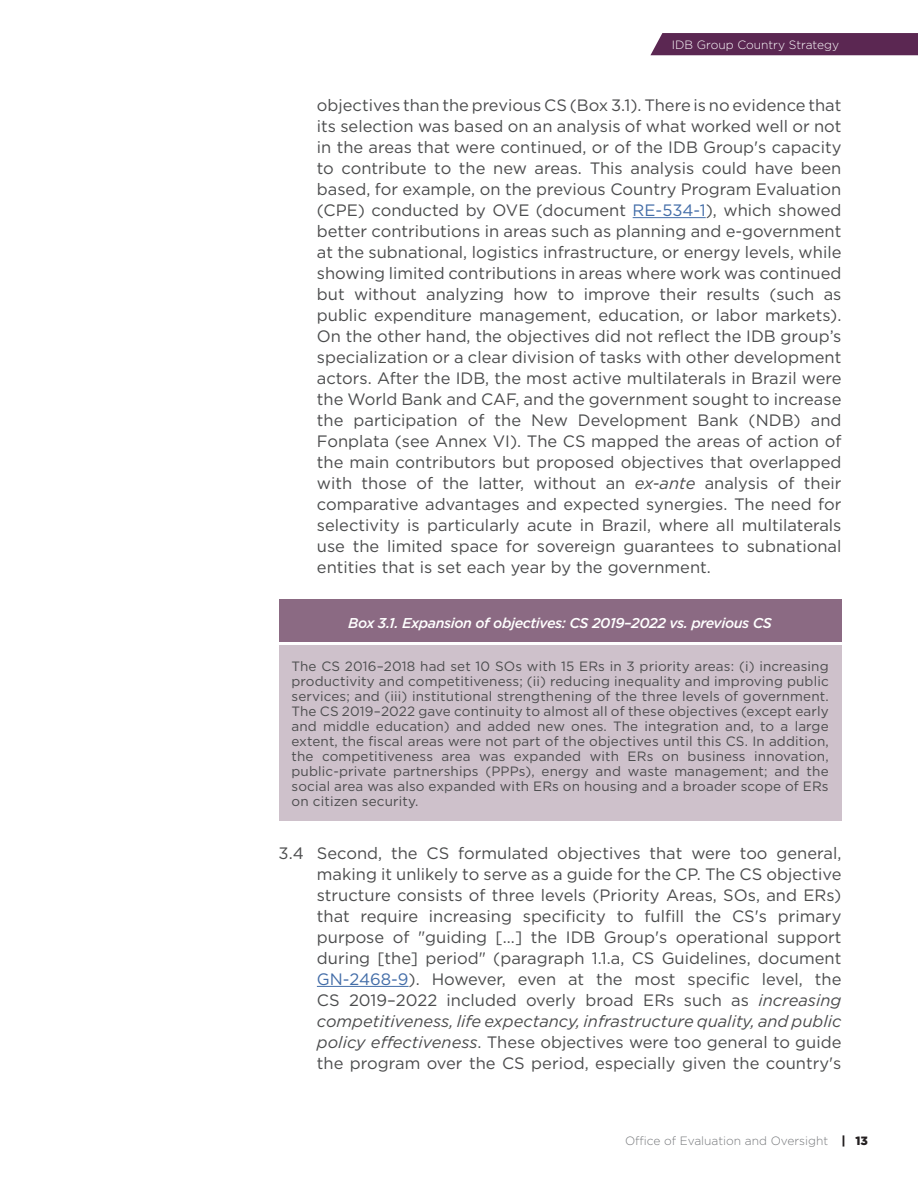
<style>
.page{position:relative;width:918px;height:1188px;background:#fff}
.page>*{position:absolute;margin:0;border:0;box-sizing:border-box;transform-origin:0 0}
.t1{font:16.5px/21px "Gotham";color:#4b4c4d;text-align:justify}
.t2{font:italic 500 14.25px "Gotham";letter-spacing:-.03em;color:#fff}
.t3{font:13.5px/15px "Gotham";letter-spacing:.01em;color:#4b4c4d;text-align:justify}
.t4{font:300 12px "Gotham";color:#76787b}
.t5{font:300 12px "Gotham";color:#fff}
.s1{color:#436da8}
.s2{font-style:italic}
.s3{font-weight:900;color:#231f20}
</style>
<div class="page">
<div style="left:650px;top:33px;width:268px;height:22px;background:#5b2752"></div>
<hr style="left:633px;top:217px;width:73px;height:1px;background:#436da8">
<hr style="left:317px;top:986px;width:92px;height:1px;background:#436da8">
<div style="left:279px;top:599px;width:562px;height:43px;background:#8b6a83"></div>
<div style="left:279px;top:645px;width:562px;height:175px;background:#cec1cb"></div>
<p class="t5" style="left:672px;top:37px;width:169px">IDB Group Country Strategy</p>
<p class="t1" style="left:317px;top:94px;width:526px">objectives than the previous CS (Box 3.1). There is no evidence that its selection was based on an analysis of what worked well or not in the areas that were continued, or of the IDB Group's capacity to contribute to the new areas. This analysis could have been based, for example, on the previous Country Program Evaluation (CPE) conducted by OVE (document <span class="s1">RE-534-1</span>), which showed better contributions in areas such as planning and e-government at the subnational, logistics infrastructure, or energy levels, while showing limited contributions in areas where work was continued but without analyzing how to improve their results (such as public expenditure management, education, or labor markets).<br>On the other hand, the objectives did not reflect the IDB group’s specialization or a clear division of tasks with other development actors. After the IDB, the most active multilaterals in Brazil were the World Bank and CAF, and the government sought to increase the participation of the New Development Bank (NDB) and Fonplata (see Annex VI). The CS mapped the areas of action of the main contributors but proposed objectives that overlapped with those of the latter, without an <span class="s2">ex-ante</span> analysis of their comparative advantages and expected synergies. The need for selectivity is particularly acute in Brazil, where all multilaterals use the limited space for sovereign guarantees to subnational entities that is set each year by the government.</p>
<p class="t2" style="left:348px;top:613px;width:425px">Box 3.1. Expansion of objectives: CS 2019–2022 vs. previous CS</p>
<p class="t3" style="left:291px;top:658px;width:539px">The CS 2016–2018 had set 10 SOs with 15 ERs in 3 priority areas: (i) increasing productivity and competitiveness; (ii) reducing inequality and improving public services; and (iii) institutional strengthening of the three levels of government.<br>The CS 2019–2022 gave continuity to almost all of these objectives (except early and middle education) and added new ones. The integration and, to a large extent, the fiscal areas were not part of the objectives until this CS. In addition, the competitiveness area was expanded with ERs on business innovation, public-private partnerships (PPPs), energy and waste management; and the social area was also expanded with ERs on housing and a broader scope of ERs on citizen security.</p>
<p class="t1" style="left:317px;top:842px;width:526px;text-indent:-38px">3.4 Second, the CS formulated objectives that were too general, making it unlikely to serve as a guide for the CP. The CS objective structure consists of three levels (Priority Areas, SOs, and ERs) that require increasing specificity to fulfill the CS's primary purpose of "guiding [...] the IDB Group's operational support during [the] period" (paragraph 1.1.a, CS Guidelines, document <span class="s1">GN-2468-9</span>). However, even at the most specific level, the CS 2019–2022 included overly broad ERs such as <span class="s2">increasing competitiveness, life expectancy, infrastructure quality, and public policy effectiveness</span>. These objectives were too general to guide the program over the CS period, especially given the country's</p>
<p class="t4" style="left:625px;top:1134px;width:245px">Office of Evaluation and Oversight <span class="s3">| 13</span></p>
</div>
